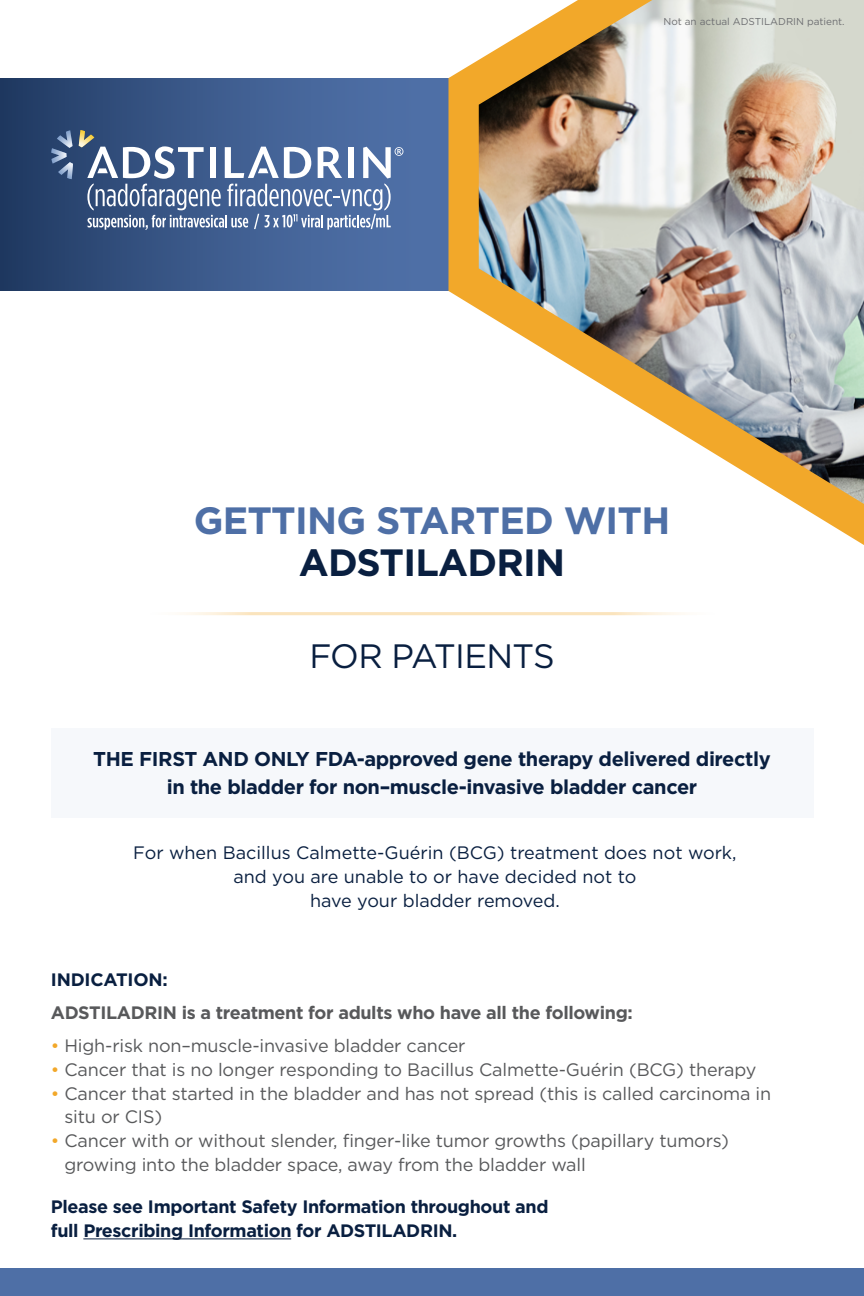
<style>
.page{position:relative;width:864px;height:1296px;background:#fff}
.page>*{position:absolute;margin:0;border:0;box-sizing:border-box;transform-origin:0 0}
.t1{font:700 38px "Gotham";letter-spacing:-.02em;color:#4e6fa6}
.t2{font:700 38px "Gotham";letter-spacing:-.02em;color:#091f40}
.t3{font:33.8px "Gotham";letter-spacing:-.02em;color:#091f40}
.t4{font:700 20px/28px "Gotham";letter-spacing:-.02em;color:#091f40;text-align:center}
.t5{font:18px/24px "Gotham";letter-spacing:-.01em;color:#58595b}
.t6{font:18px/24px "Gotham";color:#091f40;text-align:center}
.t7{font:700 18px/24px "Gotham";letter-spacing:-.02em;color:#091f40}
.t8{font:700 18px "Gotham";letter-spacing:-.02em;color:#58595b}
.t9{font:10px "Gotham";color:#6d6e71}
.s1{color:#f2a82a}
</style>
<div class="page">
<div style="left:0;top:1269px;width:864px;height:27px;background:#4e6fa6"></div>
<hr style="left:83px;top:1238px;width:208px;height:1px;background:#091f40">
<svg style="left:0;top:78px;width:448px;height:213px;background:#3b5989"></svg>
<svg style="left:448px;top:59px;width:416px;height:486px"></svg>
<img style="left:479px;top:0;width:385px;height:504px">
<svg style="left:180px;top:612px;width:505px;height:4px;fill:#fbe6c3"></svg>
<div style="left:51px;top:728px;width:762px;height:89px;background:#f6f8fb"></div>
<svg style="left:51px;top:130px;width:352px;height:100px;background:#637ba3"></svg>
<p class="t9" style="left:663px;top:15px;width:183px">Not an actual ADSTILADRIN patient.</p>
<h1 class="t1" style="left:194px;top:495px;width:478px">GETTING STARTED WITH</h1>
<h1 class="t2" style="left:299px;top:537px;width:268px">ADSTILADRIN</h1>
<h2 class="t3" style="left:309px;top:635px;width:247px">FOR PATIENTS</h2>
<p class="t4" style="left:93px;top:745px;width:679px">THE FIRST AND ONLY FDA-approved gene therapy delivered directly in the bladder for non–muscle-invasive bladder cancer</p>
<p class="t6" style="left:133px;top:840px;width:605px">For when Bacillus Calmette-Guérin (BCG) treatment does not work, and you are unable to or have decided not to<br>have your bladder removed.</p>
<p class="t7" style="left:51px;top:967px;width:119px">INDICATION:</p>
<p class="t8" style="left:51px;top:1000px;width:583px">ADSTILADRIN is a treatment for adults who have all the following:</p>
<p class="t5" style="left:51px;top:1033px;width:416px"><span class="s1">•</span> High-risk non–muscle-invasive bladder cancer</p>
<p class="t5" style="left:51px;top:1057px;width:707px"><span class="s1">•</span> Cancer that is no longer responding to Bacillus Calmette-Guérin (BCG) therapy</p>
<p class="t5" style="left:64px;top:1081px;width:708px;text-indent:-14px"><span class="s1">•</span> Cancer that started in the bladder and has not spread (this is called carcinoma in situ or CIS)</p>
<p class="t5" style="left:64px;top:1129px;width:666px;text-indent:-14px"><span class="s1">•</span> Cancer with or without slender, finger-like tumor growths (papillary tumors) growing into the bladder space, away from the bladder wall</p>
<p class="t7" style="left:51px;top:1195px;width:499px">Please see Important Safety Information throughout and full Prescribing Information for ADSTILADRIN.</p>
</div>
